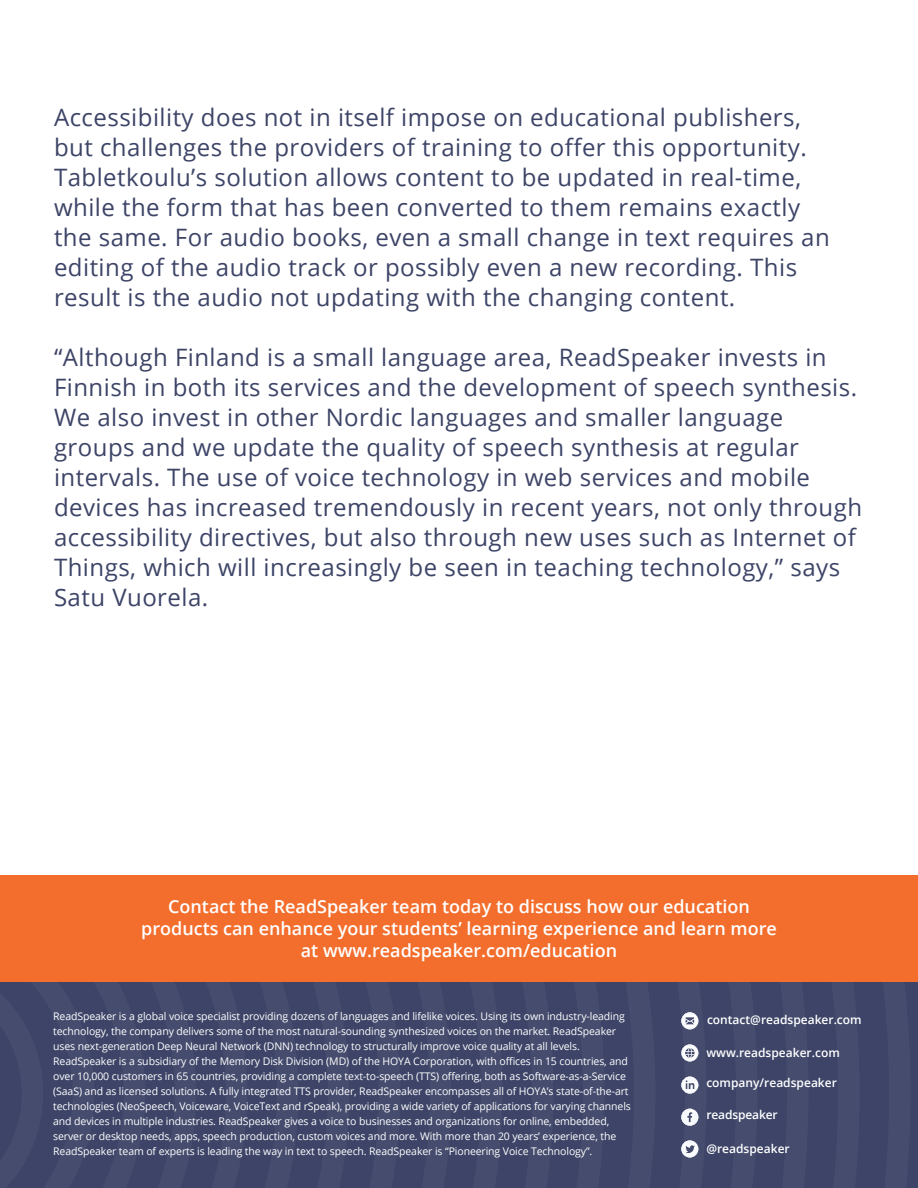
<style>
.page{position:relative;width:918px;height:1188px;background:#fff}
.page>*{position:absolute;margin:0;border:0;box-sizing:border-box;transform-origin:0 0}
.t1{font:24px/30px "Open Sans";letter-spacing:.02em;color:#3d4467}
.t2{font:600 18px/21.6px "Open Sans";color:#fff;text-align:center}
.t3{font:600 12px "Open Sans";color:#fff}
.t4{font:10.5px/15px "Open Sans";letter-spacing:-.01em;color:#fff}
</style>
<div class="page">
<svg style="left:0;top:982px;width:918px;height:206px;background:#404769"></svg>
<div style="left:0;top:876px;width:918px;height:106px;background:#f36e2d"></div>
<img style="left:681px;top:1012px;width:17px;height:17px">
<img style="left:681px;top:1044px;width:17px;height:17px">
<img style="left:681px;top:1077px;width:17px;height:17px">
<img style="left:681px;top:1109px;width:17px;height:17px">
<img style="left:681px;top:1140px;width:17px;height:17px">
<p class="t1" style="left:54px;top:102px;width:777px">Accessibility does not in itself impose on educational publishers, but challenges the providers of training to offer this opportunity.<br>Tabletkoulu’s solution allows content to be updated in real-time, while the form that has been converted to them remains exactly the same. For audio books, even a small change in text requires an editing of the audio track or possibly even a new recording. This result is the audio not updating with the changing content.</p>
<p class="t1" style="left:54px;top:342px;width:810px">“Although Finland is a small language area, ReadSpeaker invests in Finnish in both its services and the development of speech synthesis.<br>We also invest in other Nordic languages and smaller language groups and we update the quality of speech synthesis at regular intervals. The use of voice technology in web services and mobile devices has increased tremendously in recent years, not only through accessibility directives, but also through new uses such as Internet of Things, which will increasingly be seen in teaching technology,” says Satu Vuorela.</p>
<h2 class="t2" style="left:141px;top:896px;width:637px">Contact the ReadSpeaker team today to discuss how our education products can enhance your students’ learning experience and learn more at www.readspeaker.com/education</h2>
<p class="t4" style="left:53px;top:1009px;width:579px">ReadSpeaker is a global voice specialist providing dozens of languages and lifelike voices. Using its own industry-leading technology, the company delivers some of the most natural-sounding synthesized voices on the market. ReadSpeaker uses next-generation Deep Neural Network (DNN) technology to structurally improve voice quality at all levels.<br>ReadSpeaker is a subsidiary of the Memory Disk Division (MD) of the HOYA Corporation, with offices in 15 countries, and over 10,000 customers in 65 countries, providing a complete text-to-speech (TTS) offering, both as Software-as-a-Service (SaaS) and as licensed solutions. A fully integrated TTS provider, ReadSpeaker encompasses all of HOYA’s state-of-the-art technologies (NeoSpeech, Voiceware, VoiceText and rSpeak), providing a wide variety of applications for varying channels and devices in multiple industries. ReadSpeaker gives a voice to businesses and organizations for online, embedded, server or desktop needs, apps, speech production, custom voices and more. With more than 20 years’ experience, the ReadSpeaker team of experts is leading the way in text to speech. ReadSpeaker is “Pioneering Voice Technology”.</p>
<p class="t3" style="left:707px;top:1011px;width:156px">contact@readspeaker.com</p>
<p class="t3" style="left:706px;top:1044px;width:135px">www.readspeaker.com</p>
<p class="t3" style="left:706px;top:1074px;width:132px">company/readspeaker</p>
<p class="t3" style="left:706px;top:1106px;width:73px">readspeaker</p>
<p class="t3" style="left:706px;top:1140px;width:85px">@readspeaker</p>
</div>
